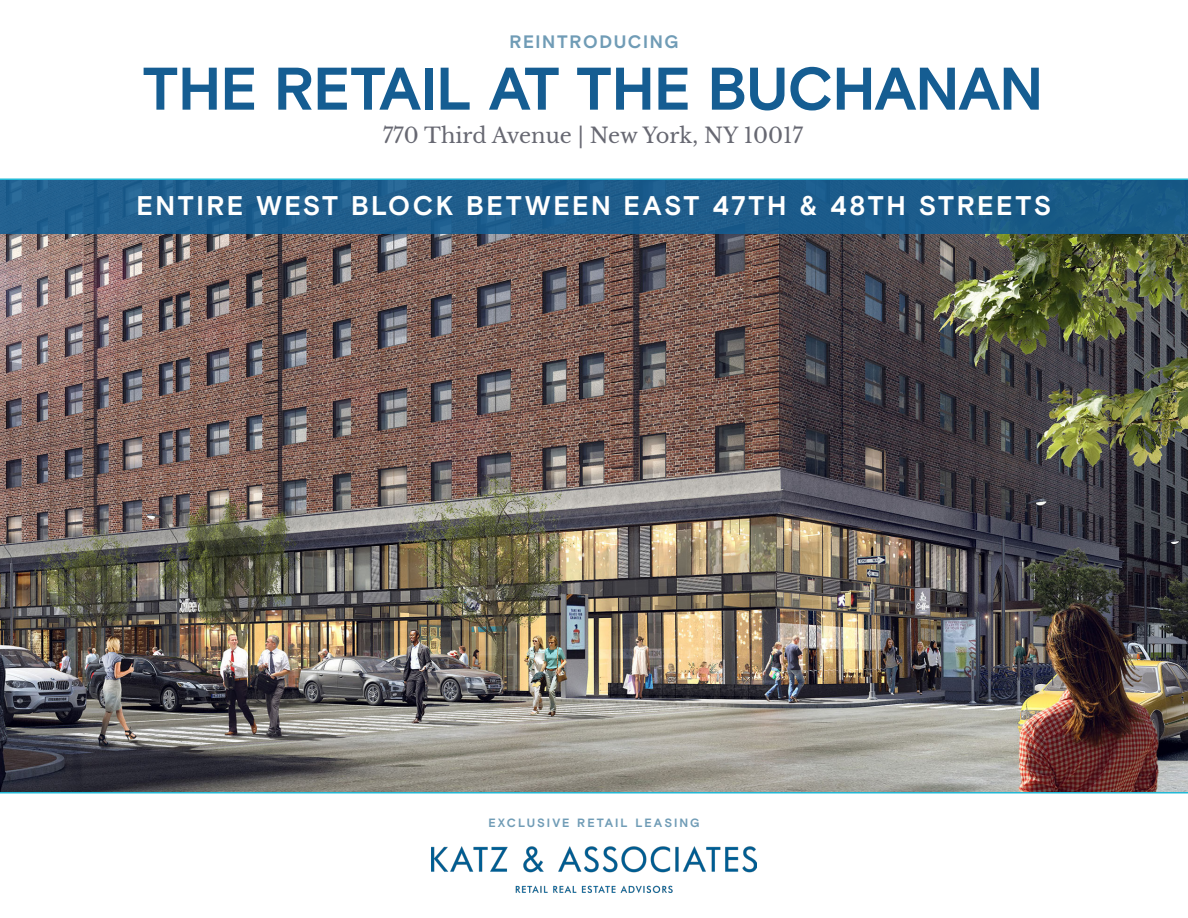
<style>
.page{position:relative;width:1188px;height:918px;background:#fff}
.page>*{position:absolute;margin:0;border:0;box-sizing:border-box;transform-origin:0 0}
.t1{font:700 60px "Basis Grotesque Pro";letter-spacing:-.015em;color:#155d92}
.t2{font:700 27px "Basis Grotesque Pro";letter-spacing:.09em;color:#fff}
.t3{font:21px "Libre Baskerville";color:#676872}
.t4{font:700 18px "Basis Grotesque Pro";letter-spacing:.09em;color:#709cb6}
.t5{font:700 12px "Basis Grotesque Pro";letter-spacing:.165em;color:#709cb6}
</style>
<div class="page">
<img style="left:0;top:178px;width:1188px;height:616px">
<img style="left:432px;top:846px;width:324px;height:46px">
<div style="left:0;top:180px;width:1188px;height:54px;background:#1e5d8b"></div>
<p class="t4" style="left:509px;top:31px;width:171px">REINTRODUCING</p>
<p class="t1" style="left:143px;top:54px;width:902px">THE RETAIL AT THE BUCHANAN</p>
<p class="t3" style="left:383px;top:123px;width:422px">770 Third Avenue | New York, NY 10017</p>
<p class="t2" style="left:137px;top:190px;width:916px">ENTIRE WEST BLOCK BETWEEN EAST 47TH &amp; 48TH STREETS</p>
<p class="t5" style="left:488px;top:816px;width:213px">EXCLUSIVE RETAIL LEASING</p>
</div>
